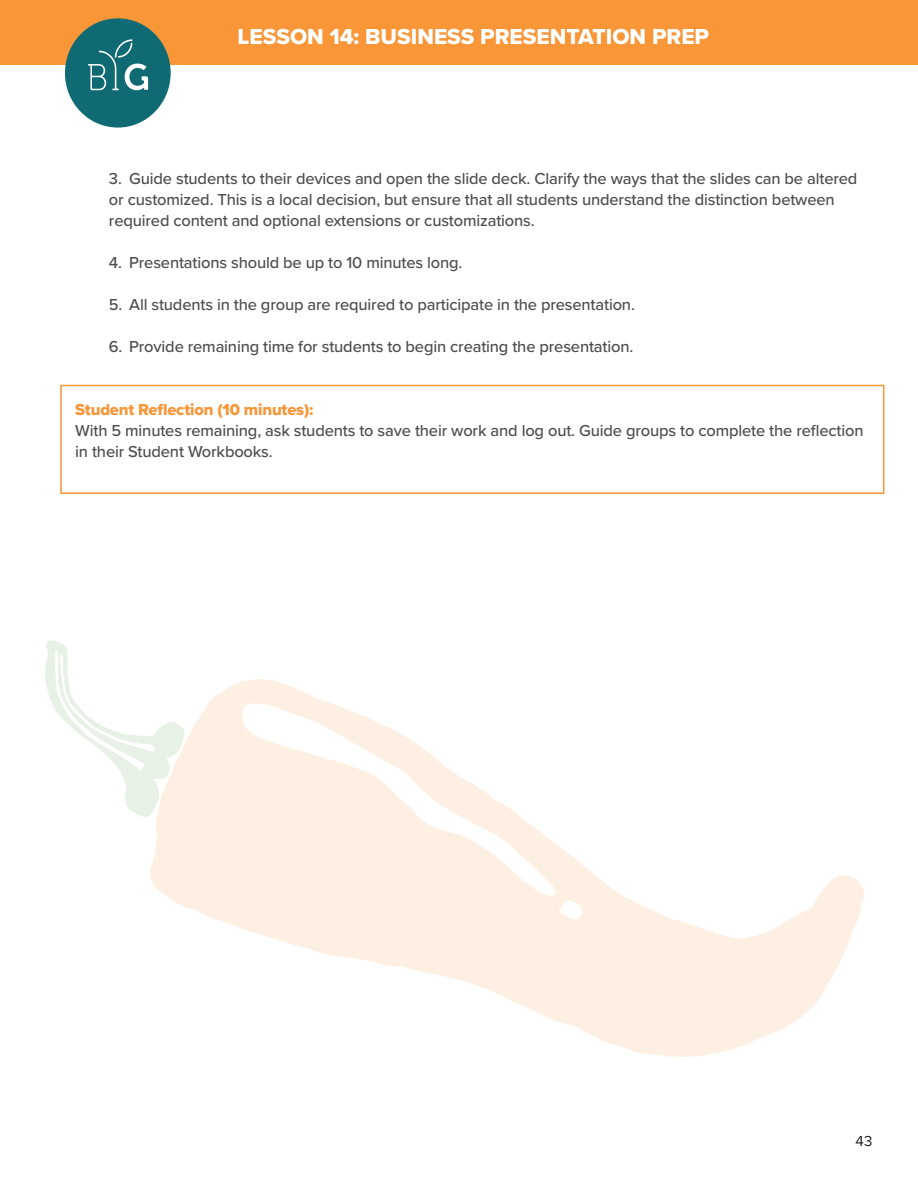
<style>
.page{position:relative;width:918px;height:1188px;background:#fff}
.page>*{position:absolute;margin:0;border:0;box-sizing:border-box;transform-origin:0 0}
.t1{font:22.5px "Proxima Nova Extrabld";color:#fff}
.t2{font:500 16.5px/21px "Proxima Nova";letter-spacing:-.01em;color:#504d4b}
.t3{font:16.5px "Proxima Nova Extrabld";letter-spacing:-.01em;color:#f89638}
.t4{font:15px "Proxima Nova";color:#231f20}
</style>
<div class="page">
<div style="left:0;top:0;width:918px;height:64px;background:#f89638"></div>
<div style="left:65px;top:18px;width:106px;height:110px;background:#0f6a73;border-radius:50%"></div>
<svg style="left:88px;top:39px;width:60px;height:51px"></svg>
<div style="left:60px;top:385px;width:824px;height:109px;border:2px solid #f89638"></div>
<svg style="left:45px;top:640px;width:104px;height:177px"></svg>
<svg style="left:149px;top:679px;width:715px;height:378px"></svg>
<p class="t1" style="left:238px;top:19px;width:473px">LESSON 14: BUSINESS PRESENTATION PREP</p>
<p class="t2" style="left:109px;top:167px;width:750px">3. Guide students to their devices and open the slide deck. Clarify the ways that the slides can be altered or customized. This is a local decision, but ensure that all students understand the distinction between required content and optional extensions or customizations.</p>
<p class="t2" style="left:109px;top:251px;width:355px">4. Presentations should be up to 10 minutes long.</p>
<p class="t2" style="left:109px;top:293px;width:528px">5. All students in the group are required to participate in the presentation.</p>
<p class="t2" style="left:109px;top:335px;width:526px">6. Provide remaining time for students to begin creating the presentation.</p>
<p class="t3" style="left:75px;top:397px;width:240px">Student Reflection (10 minutes):</p>
<p class="t2" style="left:75px;top:419px;width:790px">With 5 minutes remaining, ask students to save their work and log out. Guide groups to complete the reflection in their Student Workbooks.</p>
<p class="t4" style="left:856px;top:1130px;width:18px">43</p>
</div>
